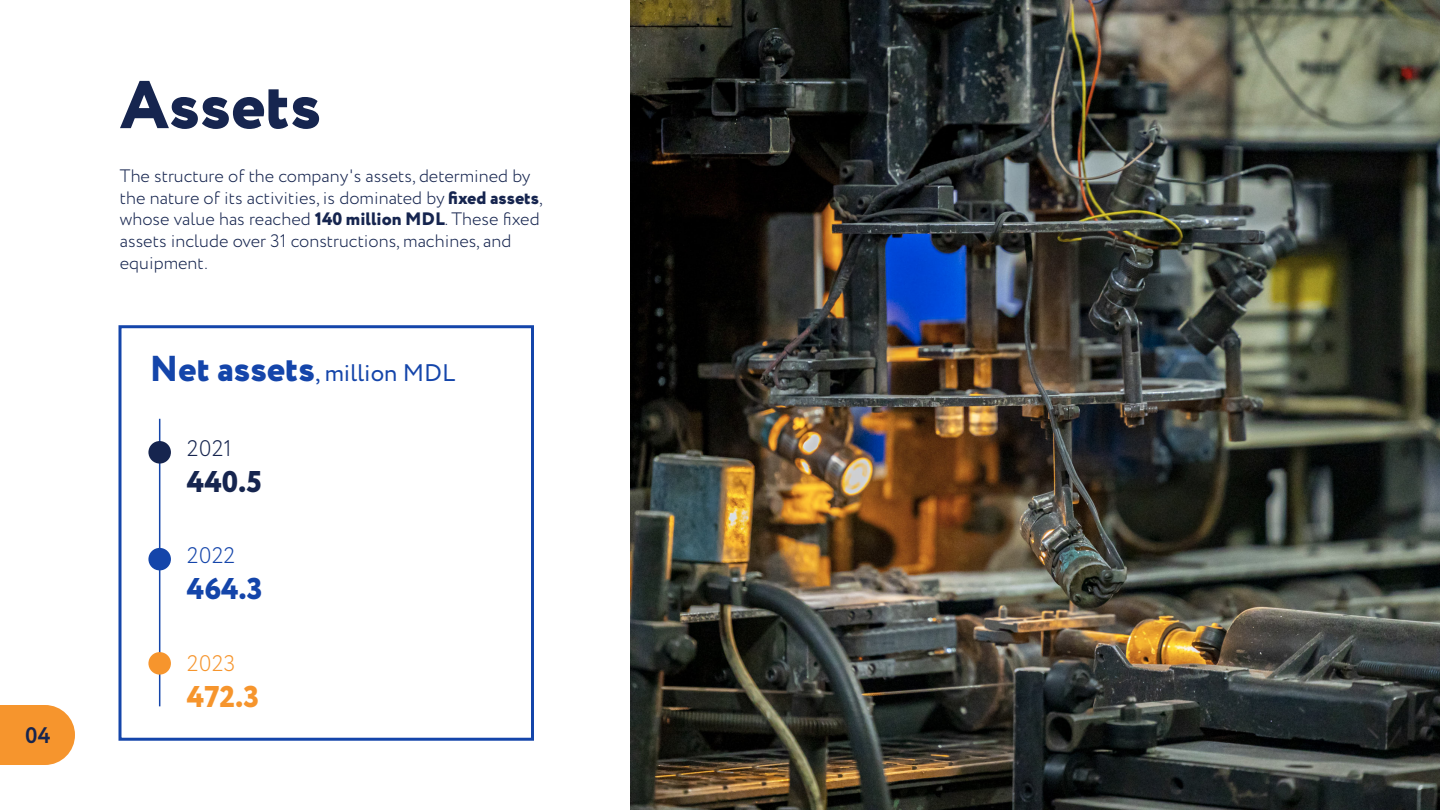
<style>
.page{position:relative;width:1440px;height:810px;background:#fff}
.page>*{position:absolute;margin:0;border:0;box-sizing:border-box;transform-origin:0 0}
.t1{font:800 67.5px "Circe";color:#16254f}
.t2{font:800 30px "Circe";color:#16254f}
.t3{font:800 30px "Circe";color:#f6952d}
.t4{font:800 30px "Circe";color:#1445aa}
.t5{font:24px "Circe";color:#1445aa}
.t6{font:300 22.5px "Circe";color:#16254f}
.t7{font:300 22.5px "Circe";color:#f6952d}
.t8{font:300 22.5px "Circe";color:#1445aa}
.t9{font:700 22.5px "Circe";color:#16254f}
.t10{font:300 18px/21.6px "Circe";color:#16254f}
.s1{font-weight:800}
.s2{font-weight:800;font-size:36px}
</style>
<div class="page">
<svg style="left:0;top:705px;width:75px;height:60px;background:#f69e3f"></svg>
<hr style="left:159px;top:419px;width:1px;height:287px;background:#1445aa">
<div style="left:148px;top:441px;width:23px;height:23px;background:#16254f;border-radius:50%"></div>
<div style="left:148px;top:652px;width:23px;height:23px;background:#f6952d;border-radius:50%"></div>
<div style="left:148px;top:548px;width:23px;height:22px;background:#1445aa;border-radius:50%"></div>
<div style="left:118px;top:325px;width:416px;height:416px;border:3px solid #1445aa"></div>
<img style="left:630px;top:0;width:810px;height:810px">
<p class="t9" style="left:25px;top:722px;width:27px">04</p>
<h1 class="t1" style="left:120px;top:66px;width:203px">Assets</h1>
<p class="t10" style="left:120px;top:166px;width:424px">The structure of the company's assets, determined by the nature of its activities, is dominated by <span class="s1">fixed assets</span>, whose value has reached <span class="s1">140 million MDL</span>. These fixed assets include over 31 constructions, machines, and equipment.</p>
<h3 class="t5" style="left:150px;top:364px;width:307px"><span class="s2">Net assets</span>, million MDL</h3>
<p class="t6" style="left:187px;top:437px;width:47px">2021</p>
<h2 class="t2" style="left:187px;top:465px;width:76px">440.5</h2>
<p class="t8" style="left:187px;top:544px;width:50px">2022</p>
<h2 class="t4" style="left:187px;top:572px;width:77px">464.3</h2>
<p class="t7" style="left:187px;top:652px;width:50px">2023</p>
<h2 class="t3" style="left:187px;top:680px;width:74px">472.3</h2>
</div>
